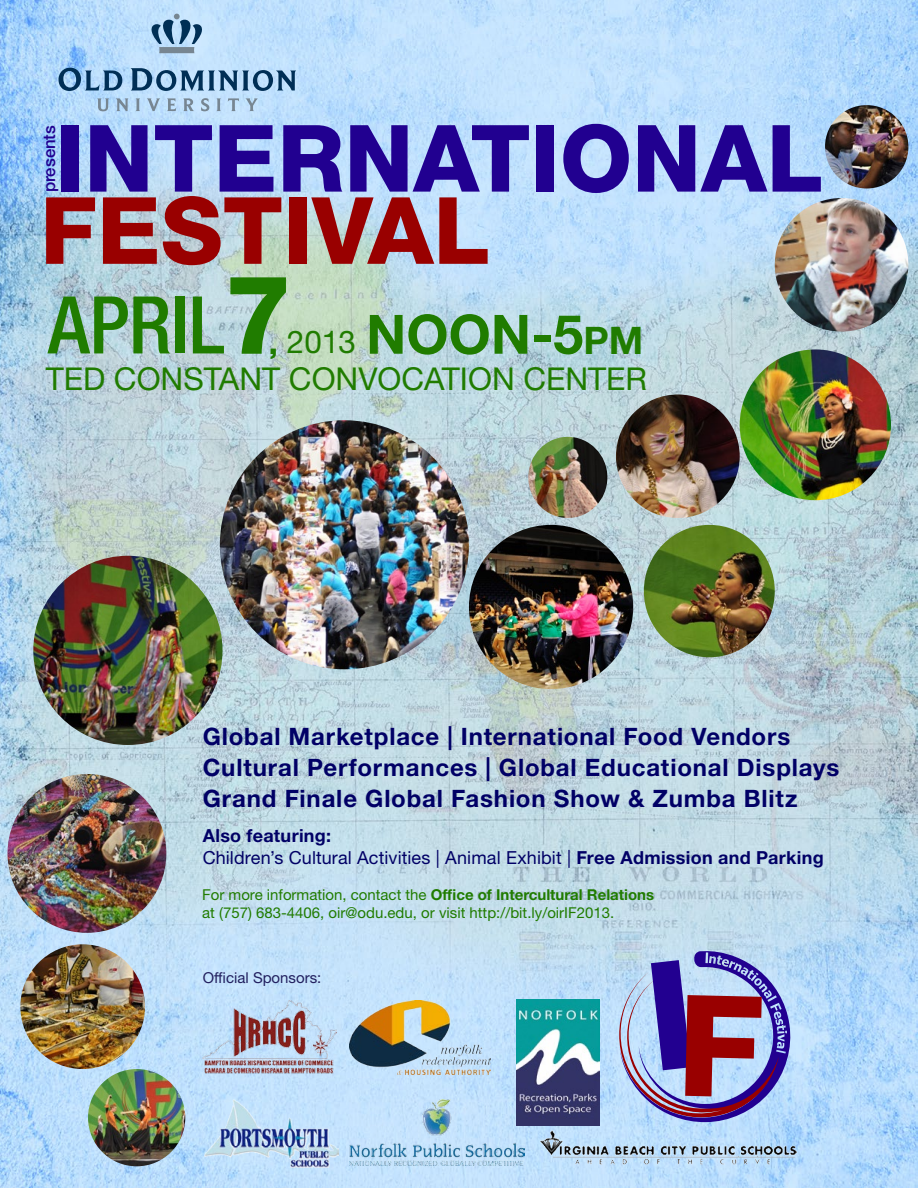
<style>
.page{position:relative;width:918px;height:1188px;background:#fff}
.page>*{position:absolute;margin:0;border:0;box-sizing:border-box;transform-origin:0 0}
.t1{font:800 109.5px "Helvetica Neue LT Std";color:#207c00}
.t2{font:800 93px "Helvetica Neue LT Std";color:#210090}
.t3{font:800 93px "Helvetica Neue LT Std";color:#900}
.t4{font:500 condensed 79.65px "Helvetica Neue LT Std";color:#207c00}
.t5{font:700 54.3px "Helvetica Neue LT Std";color:#207c00}
.t6{font:31.5px "Helvetica Neue LT Std";color:#207c00}
.t7{font:31.35px "Helvetica Neue LT Std";color:#207c00}
.t8{font:700 24px/30.8px "Helvetica Neue LT Std";letter-spacing:.035em;color:#010066}
.t9{font:18px/21.6px "Helvetica Neue LT Std";letter-spacing:.005em;color:#010066}
.t10{font:500 16.8px "Helvetica Neue LT Std";color:#210090}
.t11{font:15px/18px "Helvetica Neue LT Std";color:#207c00}
.t12{font:15px "Helvetica Neue LT Std";color:#22205f}
.s1{font-weight:800;font-size:28.95px}
.s2{font-weight:700;font-size:54.3px}
.s3{font-size:37.95px}
.s4{font-weight:700}
</style>
<div class="page">
<img style="left:0;top:0;width:918px;height:1188px">
<img style="left:202px;top:1001px;width:135px;height:73px">
<svg style="left:149px;top:14px;width:55px;height:39px;background:#89aac7"></svg>
<svg style="left:59px;top:68px;width:63px;height:23px"></svg>
<svg style="left:130px;top:68px;width:166px;height:23px;background:#749aba"></svg>
<svg style="left:97px;top:98px;width:12px;height:13px"></svg>
<svg style="left:116px;top:98px;width:13px;height:13px"></svg>
<svg style="left:136px;top:98px;width:4px;height:13px"></svg>
<svg style="left:147px;top:98px;width:13px;height:13px"></svg>
<svg style="left:167px;top:98px;width:9px;height:13px"></svg>
<svg style="left:183px;top:98px;width:12px;height:13px"></svg>
<svg style="left:201px;top:98px;width:8px;height:13px"></svg>
<svg style="left:216px;top:98px;width:5px;height:13px"></svg>
<svg style="left:228px;top:98px;width:11px;height:13px"></svg>
<svg style="left:245px;top:98px;width:13px;height:13px"></svg>
<img style="left:349px;top:1099px;width:176px;height:67px">
<img style="left:516px;top:999px;width:84px;height:127px">
<img style="left:349px;top:1000px;width:142px;height:74px">
<img style="left:538px;top:1127px;width:261px;height:41px">
<img style="left:204px;top:1100px;width:134px;height:67px">
<img style="left:825px;top:105px;width:83px;height:83px;border-radius:42px">
<img style="left:528px;top:437px;width:79px;height:81px">
<img style="left:740px;top:349px;width:151px;height:151px;border-radius:76px">
<img style="left:469px;top:525px;width:164px;height:164px;border-radius:82px">
<img style="left:644px;top:525px;width:131px;height:132px">
<img style="left:8px;top:774px;width:158px;height:159px;border-radius:79px">
<img style="left:769px;top:198px;width:145px;height:139px">
<img style="left:220px;top:420px;width:249px;height:249px;border-radius:125px">
<img style="left:33px;top:556px;width:190px;height:189px;border-radius:95px">
<img style="left:616px;top:394px;width:124px;height:124px;border-radius:62px">
<img style="left:20px;top:944px;width:125px;height:125px;border-radius:62px">
<img style="left:88px;top:1069px;width:97px;height:97px;border-radius:49px">
<svg style="left:617px;top:947px;width:176px;height:176px;background:#a7b9e2"></svg>
<h2 class="t2" style="left:55px;top:103px;width:770px">INTERNATIONAL</h2>
<p class="t10" style="left:39px;top:192px;width:69px;rotate:-90deg">presents</p>
<h2 class="t3" style="left:40px;top:175px;width:452px">FESTIVAL</h2>
<h1 class="t1" style="left:224px;top:250px;width:71px">7</h1>
<h3 class="t4" style="left:48px;top:278px;width:178px">April</h3>
<h3 class="t7" style="left:269px;top:324px;width:178px"><span class="s1">,</span> 2013 <span class="s2">Noon</span></h3>
<h3 class="t6" style="left:46px;top:360px;width:373px">Ted Constant Convocati</h3>
<h3 class="t6" style="left:468px;top:360px;width:181px">on Center</h3>
<h3 class="t5" style="left:531px;top:301px;width:114px">-5<span class="s3">pm</span></h3>
<p class="t8" style="left:203px;top:721px;width:638px">Global Marketplace | International Food Vendors<br>Cultural Performances | Global Educational Displays<br>Grand Finale Global Fashion Show &amp; Zumba Blitz</p>
<p class="t9" style="left:203px;top:824px;width:623px"><span class="s4">Also featuring:<br></span>Children’s Cultural Activities | Animal Exhibit | <span class="s4">Free Admission and Parking</span></p>
<p class="t11" style="left:202px;top:885px;width:453px">For more information, contact the <span class="s4">Office of Intercultural Relations </span>at (757) 683-4406, oir@odu.edu, or visit http://bit.ly/oirIF2013.</p>
<p class="t12" style="left:203px;top:969px;width:120px">Official Sponsors:</p>
</div>
